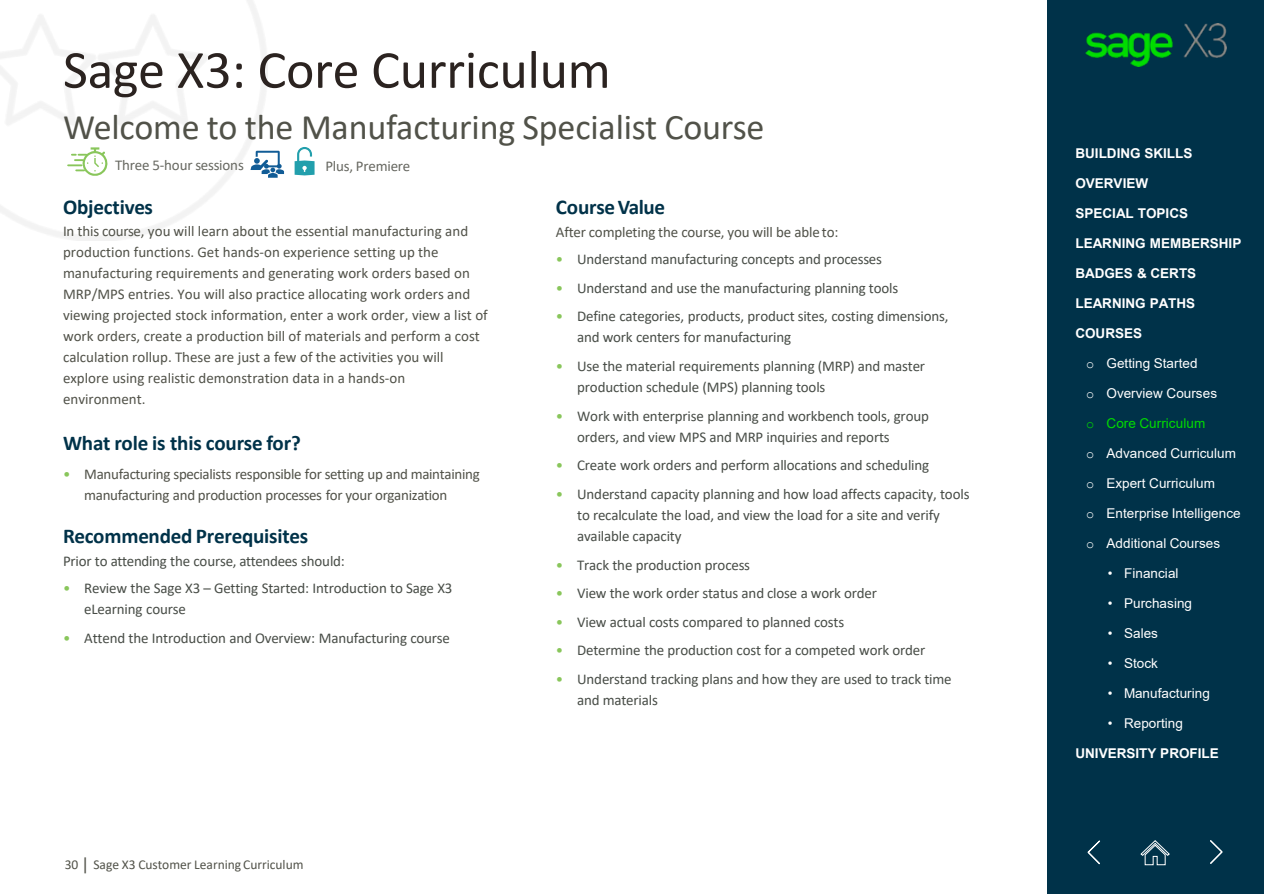
<style>
.page{position:relative;width:1264px;height:894px;background:#fff}
.page>*{position:absolute;margin:0;border:0;box-sizing:border-box;transform-origin:0 0}
.t1{font:54px "Calibri";letter-spacing:-.005em;color:#2b2320}
.t2{font:36px "Calibri";letter-spacing:-.005em;color:#515249}
.t3{font:700 21px "Calibri";letter-spacing:-.01em;color:#003249}
.t4{font:15px/21px "Calibri";letter-spacing:-.01em;color:#484d47}
.t5{font:15px/21px "Calibri";color:#515249}
.t6{font:15px/21px "Calibri";letter-spacing:-.02em;color:#515249}
.t7{font:15px "Calibri";letter-spacing:-.01em;color:#676861}
.t8{font:13.5px "Arial";letter-spacing:.005em;color:#fff}
.t9{font:700 13.5px "Arial";color:#fff}
.t10{font:13.5px "Calibri";color:#515249}
.t11{font:13.5px "Arial";letter-spacing:.005em;color:#00dc01}
.s1{color:#89c65b}
.s2{font-size:18px}
.s3{font-family:"Courier New"}
</style>
<div class="page">
<div style="left:1047px;top:0;width:216px;height:893px;background:#003249"></div>
<img style="left:1085px;top:24px;width:140px;height:42px">
<svg style="left:1140px;top:840px;width:30px;height:25px"></svg>
<svg style="left:1087px;top:840px;width:13px;height:24px"></svg>
<svg style="left:1210px;top:840px;width:12px;height:24px"></svg>
<svg style="left:68px;top:147px;width:40px;height:29px"></svg>
<svg style="left:250px;top:151px;width:34px;height:27px"></svg>
<svg style="left:294px;top:147px;width:20px;height:28px"></svg>
<h1 class="t1" style="left:63px;top:32px;width:549px">Sage X3: Core Curriculum</h1>
<h1 class="t2" style="left:63px;top:101px;width:703px">Welcome to the Manufacturing Specialist Course</h1>
<p class="t7" style="left:115px;top:154px;width:130px">Three 5-hour sessions</p>
<p class="t7" style="left:325px;top:155px;width:87px">Plus, Premiere</p>
<p class="t3" style="left:63px;top:192px;width:91px">Objectives</p>
<p class="t5" style="left:63px;top:220px;width:426px">In this course, you will learn about the essential manufacturing and production functions. Get hands-on experience setting up the manufacturing requirements and generating work orders based on MRP/MPS entries. You will also practice allocating work orders and viewing projected stock information, enter a work order, view a list of work orders, create a production bill of materials and perform a cost calculation rollup. These are just a few of the activities you will explore using realistic demonstration data in a hands-on environment.</p>
<p class="t3" style="left:63px;top:428px;width:239px">What role is this course for?</p>
<p class="t6" style="left:84px;top:463px;width:397px;text-indent:-21px"><span class="s1">•</span> Manufacturing specialists responsible for setting up and maintaining manufacturing and production processes for your organization</p>
<p class="t3" style="left:63px;top:521px;width:246px">Recommended Prerequisites</p>
<p class="t4" style="left:63px;top:549px;width:283px">Prior to attending the course, attendees should:</p>
<p class="t4" style="left:84px;top:577px;width:369px;text-indent:-21px"><span class="s1">•</span> Review the Sage X3 – Getting Started: Introduction to Sage X3 eLearning course</p>
<p class="t4" style="left:63px;top:626px;width:388px"><span class="s1">•</span> Attend the Introduction and Overview: Manufacturing course</p>
<p class="t10" style="left:65px;top:854px;width:240px">30 <span class="s2">|</span> Sage X3 Customer Learning Curriculum</p>
<p class="t3" style="left:555px;top:192px;width:111px">CourseValue</p>
<p class="t5" style="left:555px;top:221px;width:284px">After completing the course, you will be able to:</p>
<p class="t4" style="left:555px;top:248px;width:327px"><span class="s1">•</span> Understand manufacturing concepts and processes</p>
<p class="t4" style="left:555px;top:277px;width:344px"><span class="s1">•</span> Understand and use the manufacturing planning tools</p>
<p class="t4" style="left:577px;top:305px;width:373px;text-indent:-21px"><span class="s1">•</span> Define categories, products, product sites, costing dimensions, and work centers for manufacturing</p>
<p class="t4" style="left:577px;top:355px;width:349px;text-indent:-21px"><span class="s1">•</span> Use the material requirements planning (MRP) and master production schedule (MPS) planning tools</p>
<p class="t4" style="left:577px;top:404px;width:353px;text-indent:-21px"><span class="s1">•</span> Work with enterprise planning and workbench tools, group orders, and view MPS and MRP inquiries and reports</p>
<p class="t4" style="left:555px;top:454px;width:375px"><span class="s1">•</span> Create work orders and perform allocations and scheduling</p>
<p class="t4" style="left:577px;top:483px;width:394px;text-indent:-21px"><span class="s1">•</span> Understand capacity planning and how load affects capacity, tools to recalculate the load, and view the load for a site and verify available capacity</p>
<p class="t4" style="left:555px;top:553px;width:196px"><span class="s1">•</span> Track the production process</p>
<p class="t4" style="left:555px;top:582px;width:322px"><span class="s1">•</span> View the work order status and close a work order</p>
<p class="t4" style="left:555px;top:610px;width:290px"><span class="s1">•</span> View actual costs compared to planned costs</p>
<p class="t4" style="left:555px;top:639px;width:371px"><span class="s1">•</span> Determine the production cost for a competed work order</p>
<p class="t4" style="left:577px;top:667px;width:376px;text-indent:-21px"><span class="s1">•</span> Understand tracking plans and how they are used to track time and materials</p>
<p class="t9" style="left:1075px;top:143px;width:119px">BUILDING SKILLS</p>
<p class="t9" style="left:1075px;top:173px;width:74px">OVERVIEW</p>
<p class="t9" style="left:1075px;top:203px;width:114px">SPECIAL TOPICS</p>
<p class="t9" style="left:1075px;top:233px;width:167px">LEARNING MEMBERSHIP</p>
<p class="t9" style="left:1075px;top:263px;width:122px">BADGES &amp; CERTS</p>
<p class="t9" style="left:1075px;top:293px;width:121px">LEARNING PATHS</p>
<p class="t9" style="left:1075px;top:323px;width:68px">COURSES</p>
<p class="t8" style="left:1085px;top:354px;width:113px"><span class="s3">o</span> Getting Started</p>
<p class="t8" style="left:1085px;top:383px;width:132px"><span class="s3">o</span> Overview Courses</p>
<p class="t11" style="left:1085px;top:413px;width:120px"><span class="s3">o</span> Core Curriculum</p>
<p class="t8" style="left:1085px;top:444px;width:151px"><span class="s3">o</span> Advanced Curriculum</p>
<p class="t8" style="left:1085px;top:473px;width:130px"><span class="s3">o</span> Expert Curriculum</p>
<p class="t8" style="left:1085px;top:503px;width:156px"><span class="s3">o</span> Enterprise Intelligence</p>
<p class="t8" style="left:1085px;top:534px;width:135px"><span class="s3">o</span> Additional Courses</p>
<p class="t8" style="left:1107px;top:563px;width:72px">• Financial</p>
<p class="t8" style="left:1107px;top:593px;width:86px">• Purchasing</p>
<p class="t8" style="left:1107px;top:624px;width:52px">• Sales</p>
<p class="t8" style="left:1107px;top:653px;width:52px">• Stock</p>
<p class="t8" style="left:1107px;top:683px;width:104px">• Manufacturing</p>
<p class="t8" style="left:1107px;top:714px;width:77px">• Reporting</p>
<p class="t9" style="left:1075px;top:743px;width:145px">UNIVERSITY PROFILE</p>
</div>
